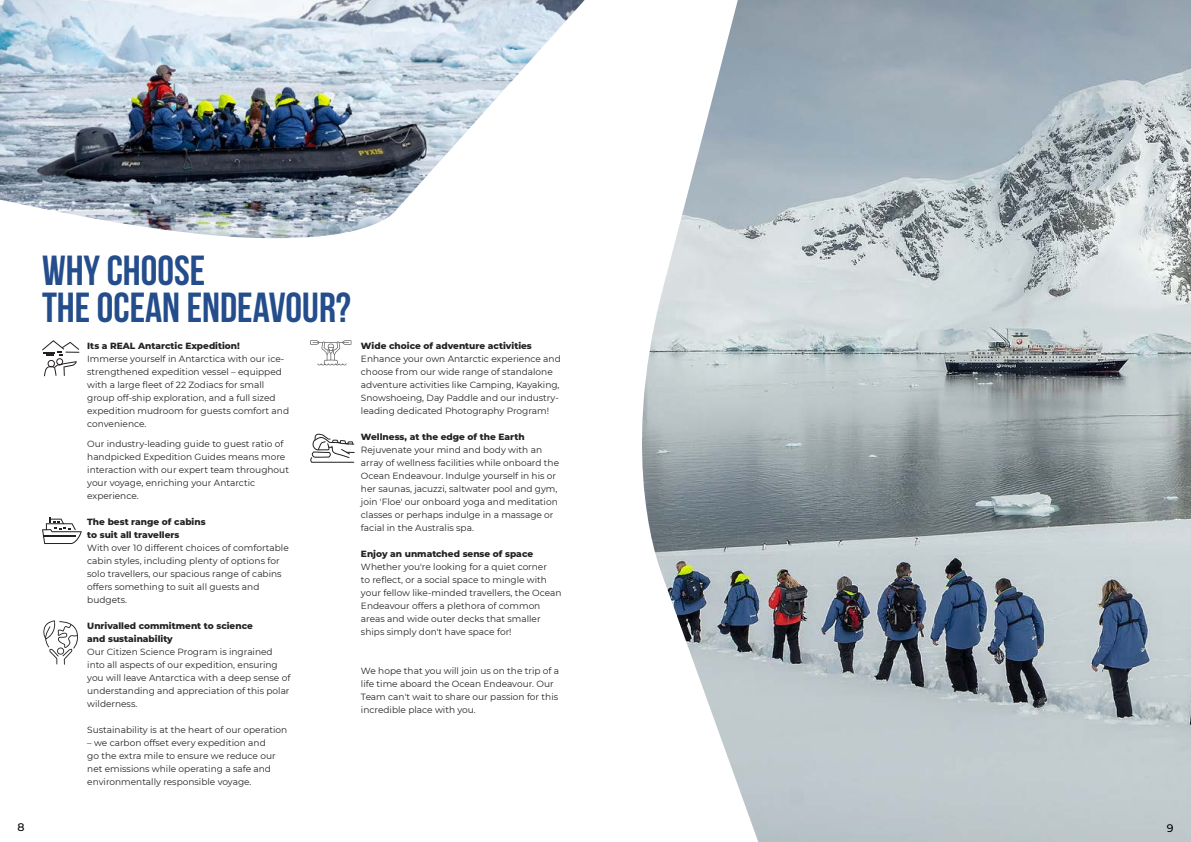
<style>
.page{position:relative;width:1191px;height:842px;background:#fff}
.page>*{position:absolute;margin:0;border:0;box-sizing:border-box;transform-origin:0 0}
.t1{font:700 42px/36.9px "Bebas Neue";color:#244d8c}
.t2{font:500 11px "Montserrat";color:#000}
.t3{font:9px/13px "Montserrat";color:#222}
.t4{font:800 9px/13px "Montserrat";color:#222}
</style>
<div class="page">
<svg style="left:42px;top:340px;width:37px;height:36px"></svg>
<svg style="left:42px;top:517px;width:40px;height:27px"></svg>
<hr style="left:43px;top:535px;width:33px;height:1px;background:#221f20">
<svg style="left:310px;top:340px;width:41px;height:25px"></svg>
<svg style="left:43px;top:620px;width:35px;height:45px"></svg>
<svg style="left:310px;top:433px;width:44px;height:30px"></svg>
<img style="left:642px;top:0;width:549px;height:842px">
<img style="left:0;top:0;width:584px;height:239px">
<h1 class="t1" style="left:42px;top:252px;width:310px">WHY CHOOSE<br>THE OCEAN ENDEAVOUR?</h1>
<p class="t4" style="left:87px;top:339px;width:154px">Its a REAL Antarctic Expedition!</p>
<p class="t3" style="left:87px;top:352px;width:203px">Immerse yourself in Antarctica with our ice&shy;strengthened expedition vessel – equipped with a large fleet of 22 Zodiacs for small group off-ship exploration, and a full sized expedition mudroom for guests comfort and convenience.</p>
<p class="t3" style="left:87px;top:437px;width:203px">Our industry-leading guide to guest ratio of handpicked Expedition Guides means more interaction with our expert team throughout your voyage, enriching your Antarctic experience.</p>
<p class="t4" style="left:87px;top:515px;width:120px">The best range of cabins to suit all travellers</p>
<p class="t3" style="left:87px;top:541px;width:203px">With over 10 different choices of comfortable cabin styles, including plenty of options for solo travellers, our spacious range of cabins offers something to suit all guests and budgets.</p>
<p class="t4" style="left:87px;top:619px;width:167px">Unrivalled commitment to science and sustainability</p>
<p class="t3" style="left:87px;top:645px;width:205px">Our Citizen Science Program is ingrained into all aspects of our expedition, ensuring you will leave Antarctica with a deep sense of understanding and appreciation of this polar wilderness.</p>
<p class="t3" style="left:87px;top:723px;width:202px">Sustainability is at the heart of our operation</p>
<p class="t3" style="left:87px;top:736px;width:190px">– we carbon offset every expedition and go the extra mile to ensure we reduce our net emissions while operating a safe and environmentally responsible voyage.</p>
<p class="t4" style="left:361px;top:339px;width:172px">Wide choice of adventure activities</p>
<p class="t3" style="left:361px;top:352px;width:201px">Enhance your own Antarctic experience and choose from our wide range of standalone adventure activities like Camping, Kayaking, Snowshoeing, Day Paddle and our industry&shy;leading dedicated Photography Program!</p>
<p class="t4" style="left:361px;top:430px;width:165px">Wellness, at the edge of the Earth</p>
<p class="t3" style="left:361px;top:443px;width:200px">Rejuvenate your mind and body with an array of wellness facilities while onboard the Ocean Endeavour. Indulge yourself in his or her saunas, jacuzzi, saltwater pool and gym, join 'Floe' our onboard yoga and meditation classes or perhaps indulge in a massage or facial in the Australis spa.</p>
<p class="t4" style="left:361px;top:547px;width:174px">Enjoy an unmatched sense of space</p>
<p class="t3" style="left:361px;top:560px;width:202px">Whether you're looking for a quiet corner<br>to reflect, or a social space to mingle with your fellow like-minded travellers, the Ocean Endeavour offers a plethora of common areas and wide outer decks that smaller ships simply don't have space for!</p>
<p class="t3" style="left:361px;top:664px;width:200px">We hope that you will join us on the trip of a life time aboard the Ocean Endeavour. Our Team can't wait to share our passion for this incredible place with you.</p>
<p class="t2" style="left:17px;top:819px;width:9px">8</p>
<p class="t2" style="left:1166px;top:820px;width:8px">9</p>
</div>
